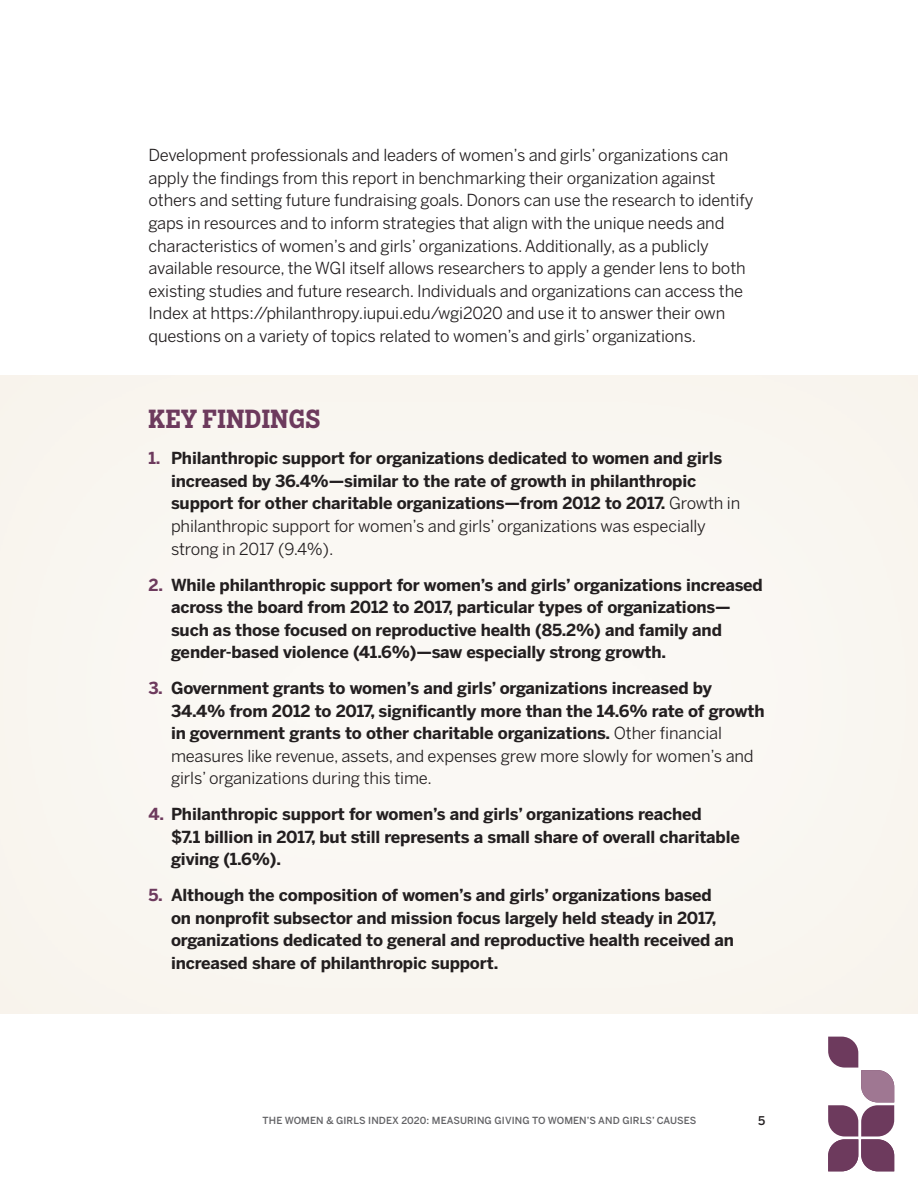
<style>
.page{position:relative;width:918px;height:1188px;background:#fff}
.page>*{position:absolute;margin:0;border:0;box-sizing:border-box;transform-origin:0 0}
.t1{font:700 24.75px "Salvo Serif Cond";letter-spacing:.02em;color:#6d3a5d}
.t2{font:700 16.5px/22.5px "Benton Sans";letter-spacing:-.01em;color:#231f20}
.t3{font:16.5px/22.5px "Benton Sans";letter-spacing:-.01em;color:#231f20}
.t4{font:500 12px "Benton Sans";color:#231f20}
.t5{font:500 9.75px "Benton Sans";letter-spacing:.01em;color:#636366}
.s1{color:#6d3a5d}
.s2{font-weight:400}
</style>
<div class="page">
<svg style="left:828px;top:1037px;width:66px;height:134px"></svg>
<div style="left:0;top:371px;width:918px;height:644px;background:#f9f7f2"></div>
<p class="t3" style="left:149px;top:144px;width:606px">Development professionals and leaders of women’s and girls’ organizations can apply the fndings from this report in benchmarking their organization against others and setting future fundraising goals. Donors can use the research to identify gaps in resources and to inform strategies that align with the unique needs and characteristics of women’s and girls’ organizations. Additionally, as a publicly available resource, the WGI itself allows researchers to apply a gender lens to both existing studies and future research. Individuals and organizations can access the Index at https://philanthropy.iupui.edu/wgi2020 and use it to answer their own questions on a variety of topics related to women’s and girls’ organizations.</p>
<h2 class="t1" style="left:148px;top:403px;width:173px">KEY FINDINGS</h2>
<p class="t2" style="left:171px;top:447px;width:571px;text-indent:-23px"><span class="s1">1.</span> Philanthropic support for organizations dedicated to women and girls increased by 36.4%—similar to the rate of growth in philanthropic support for other charitable organizations—from 2012 to 2017. <span class="s2">Growth in philanthropic support for women’s and girls’ organizations was especially strong in 2017 (9.4%).</span></p>
<p class="t2" style="left:171px;top:574px;width:593px;text-indent:-23px"><span class="s1">2.</span> While philanthropic support for women’s and girls’ organizations increased across the board from 2012 to 2017, particular types of organizations— such as those focused on reproductive health (85.2%) and family and gender-based violence (41.6%)—saw especially strong growth.</p>
<p class="t2" style="left:171px;top:677px;width:595px;text-indent:-23px"><span class="s1">3.</span> Government grants to women’s and girls’ organizations increased by 34.4% from 2012 to 2017, signifcantly more than the 14.6% rate of growth in government grants to other charitable organizations. <span class="s2">Other fnancial measures like revenue, assets, and expenses grew more slowly for women’s and girls’ organizations during this time.</span></p>
<p class="t2" style="left:171px;top:803px;width:570px;text-indent:-23px"><span class="s1">4.</span> Philanthropic support for women’s and girls’ organizations reached<br>$7.1 billion in 2017, but still represents a small share of overall charitable giving (1.6%).</p>
<p class="t2" style="left:171px;top:884px;width:565px;text-indent:-23px"><span class="s1">5.</span> Although the composition of women’s and girls’ organizations based on nonproft subsector and mission focus largely held steady in 2017, organizations dedicated to general and reproductive health received an increased share of philanthropic support.</p>
<p class="t5" style="left:263px;top:1114px;width:435px">THE WOMEN &amp; GIRLS INDEX 2020: MEASURING GIVING TO WOMEN’S AND GIRLS’ CAUSES</p>
<p class="t4" style="left:758px;top:1114px;width:9px">5</p>
</div>
